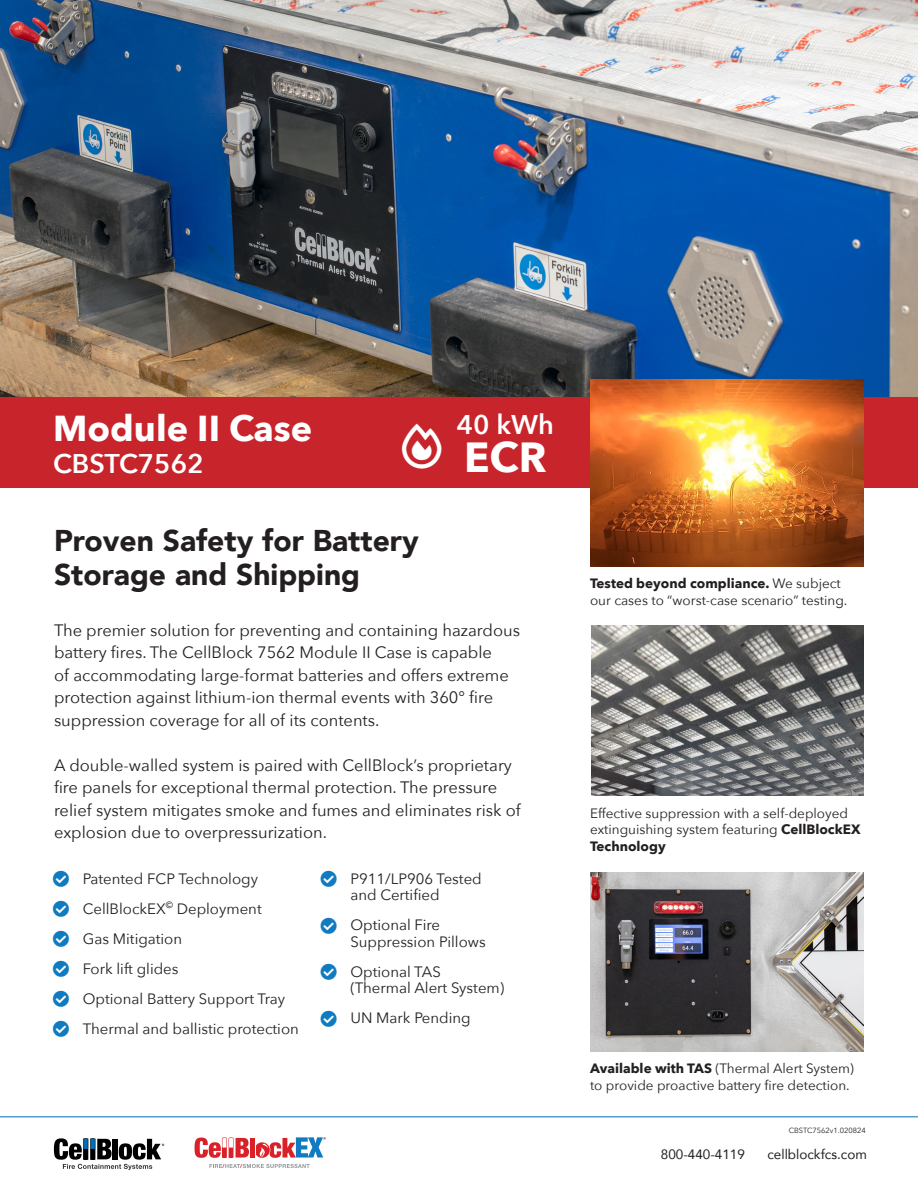
<style>
.page{position:relative;width:918px;height:1188px;background:#fff}
.page>*{position:absolute;margin:0;border:0;box-sizing:border-box;transform-origin:0 0}
.t1{font:700 42px "Avenir Next";color:#fff}
.t2{font:700 36px "Avenir Next";color:#fff}
.t3{font:900 30px/34.5px "Avenir";color:#231f20}
.t4{font:600 27px "Avenir Next";color:#fff}
.t5{font:16.5px/22.5px "Avenir Next";color:#231f20}
.t6{font:15px/16.5px "Avenir Next";color:#231f20}
.t7{font:13.5px/16.5px "Avenir Next";color:#231f20}
.t8{font:13.5px "Avenir";color:#231f20}
.t9{font:7.5px "Avenir Next";color:#231f20}
.t10{font:700 5.55px "Helvetica Neue";color:#da2128}
.t11{font:500 5.25px "Avenir Next";color:#231f20}
.s1{color:#107bc1}
.s2{font-weight:700}
</style>
<div class="page">
<svg style="left:54px;top:1138px;width:110px;height:32px"></svg>
<svg style="left:254px;top:1142px;width:16px;height:16px"></svg>
<svg style="left:209px;top:1164px;width:101px;height:4px"></svg>
<div style="left:251px;top:1138px;width:5px;height:20px;background:#fff"></div>
<svg style="left:195px;top:1137px;width:54px;height:21px"></svg>
<svg style="left:259px;top:1137px;width:64px;height:21px"></svg>
<div style="left:250px;top:1138px;width:5px;height:20px;background:#da2128"></div>
<hr style="left:0;top:1116px;width:918px;height:1px;background:#006db6">
<img style="left:0;top:0;width:918px;height:397px">
<div style="left:0;top:397px;width:918px;height:91px;background:#c8242b"></div>
<img style="left:590px;top:872px;width:274px;height:180px">
<img style="left:590px;top:379px;width:274px;height:188px">
<img style="left:591px;top:625px;width:273px;height:170px">
<p class="t2" style="left:53px;top:397px;width:261px">Module II Case</p>
<p class="t4" style="left:53px;top:440px;width:152px">CBSTC7562</p>
<p class="t3" style="left:54px;top:522px;width:366px">Proven Safety for Battery<br>Storage and Shipping</p>
<p class="t4" style="left:457px;top:402px;width:99px">40 kWh</p>
<p class="t1" style="left:464px;top:421px;width:84px">ECR</p>
<p class="t5" style="left:54px;top:618px;width:468px">The premier solution for preventing and containing hazardous battery fires. The CellBlock 7562 Module II Case is capable<br>of accommodating large-format batteries and offers extreme protection against lithium-ion thermal events with 360° fire suppression coverage for all of its contents.</p>
<p class="t5" style="left:54px;top:753px;width:468px">A double-walled system is paired with CellBlock’s proprietary fire panels for exceptional thermal protection. The pressure relief system mitigates smoke and fumes and eliminates risk of explosion due to overpressurization.</p>
<p class="t6" style="left:53px;top:869px;width:207px"><span class="s1">●</span> Patented FCP Technology</p>
<p class="t6" style="left:53px;top:899px;width:210px"><span class="s1">●</span> CellBlockEX<sup>©</sup> Deployment</p>
<p class="t6" style="left:53px;top:929px;width:131px"><span class="s1">●</span> Gas Mitigation</p>
<p class="t6" style="left:53px;top:959px;width:127px"><span class="s1">●</span> Fork lift glides</p>
<p class="t6" style="left:53px;top:989px;width:234px"><span class="s1">●</span> Optional Battery Support Tray</p>
<p class="t6" style="left:53px;top:1019px;width:248px"><span class="s1">●</span> Thermal and ballistic protection</p>
<p class="t6" style="left:350px;top:869px;width:133px;text-indent:-30px"><span class="s1">●</span> P911/LP906 Tested and Certified</p>
<p class="t6" style="left:350px;top:916px;width:137px;text-indent:-30px"><span class="s1">●</span> Optional Fire<br>Suppression Pillows</p>
<p class="t6" style="left:350px;top:962px;width:155px;text-indent:-30px"><span class="s1">●</span> Optional TAS (Thermal Alert System)</p>
<p class="t6" style="left:320px;top:1009px;width:152px"><span class="s1">●</span> UN Mark Pending</p>
<p class="t10" style="left:223px;top:1162px;width:4px">/</p>
<p class="t10" style="left:240px;top:1162px;width:4px">/</p>
<p class="t11" style="left:323px;top:1135px;width:5px">®</p>
<p class="t7" style="left:590px;top:575px;width:259px"><span class="s2">Tested beyond compliance.</span> We subject our cases to “worst-case scenario” testing.</p>
<p class="t7" style="left:590px;top:804px;width:272px">Effective suppression with a self-deployed extinguishing system featuring <span class="s2">CellBlockEX<br>Technology</span></p>
<p class="t7" style="left:590px;top:1060px;width:265px"><span class="s2">Available with TAS</span> (Thermal Alert System) to provide proactive battery fire detection.</p>
<p class="t9" style="left:789px;top:1124px;width:79px">CBSTC7562v1.020824</p>
<p class="t8" style="left:661px;top:1144px;width:86px">800-440-4119</p>
<p class="t8" style="left:767px;top:1144px;width:101px">cellblockfcs.com</p>
</div>
